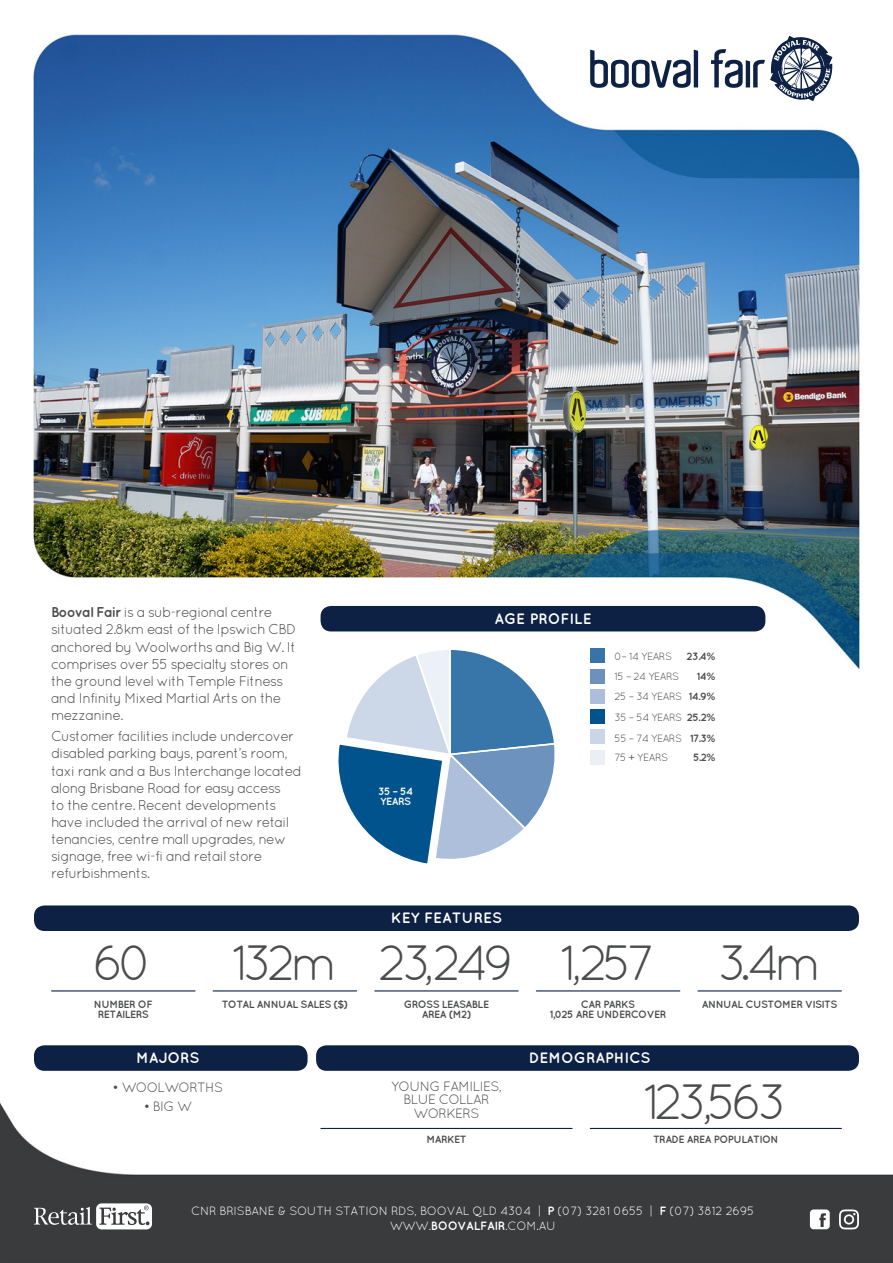
<style>
.page{position:relative;width:893px;height:1263px;background:#fff}
.page>*{position:absolute;margin:0;border:0;box-sizing:border-box;transform-origin:0 0}
.number{font:49.5px "Quicksand";letter-spacing:-.12em;color:#4b4c4d}
.sub{font:700 15px "Quicksand";color:#fff}
.intro{font:14.25px/17.1px "Quicksand";letter-spacing:-.06em;color:#4b4c4d}
.text{font:13.5px/13.5px "Quicksand";letter-spacing:-.05em;color:#4b4c4d;text-align:center}
.CENTRE_DETAILS{font:12px/15px "Quicksand";letter-spacing:-.025em;color:#fff;text-align:center}
.chart{font:700 10.5px/10.5px "Quicksand";letter-spacing:-.05em;color:#4b4c4d;text-align:center}
.chart-2{font:10.5px "Quicksand";letter-spacing:-.05em;color:#4b4c4d}
.chart_breakout_white{font:700 10.5px "Quicksand";letter-spacing:-.05em;color:#fff}
.s1{font-weight:700}
</style>
<div class="page">
<img style="left:0;top:34px;width:893px;height:1229px">
<div style="left:316px;top:1045px;width:543px;height:26px;background:#0c2144;border-radius:10px"></div>
<div style="left:34px;top:1045px;width:274px;height:26px;background:#0c2144;border-radius:10px"></div>
<div style="left:34px;top:905px;width:825px;height:26px;background:#0c2144;border-radius:10px"></div>
<div style="left:321px;top:606px;width:444px;height:25px;background:#0c2144;border-radius:10px"></div>
<hr style="left:52px;top:990px;width:143px;height:1px;background:#0c2144">
<hr style="left:321px;top:1128px;width:251px;height:1px;background:#0c2144">
<hr style="left:590px;top:1128px;width:251px;height:1px;background:#0c2144">
<hr style="left:213px;top:990px;width:144px;height:1px;background:#0c2144">
<hr style="left:375px;top:990px;width:143px;height:1px;background:#0c2144">
<hr style="left:536px;top:990px;width:144px;height:1px;background:#0c2144">
<hr style="left:698px;top:990px;width:143px;height:1px;background:#0c2144">
<div style="left:590px;top:648px;width:14px;height:15px;background:#3974a8"></div>
<div style="left:590px;top:669px;width:14px;height:15px;background:#6d91bd"></div>
<div style="left:590px;top:689px;width:14px;height:15px;background:#acbed9"></div>
<div style="left:590px;top:709px;width:14px;height:15px;background:#00538d"></div>
<div style="left:590px;top:729px;width:14px;height:15px;background:#cad5e7"></div>
<svg style="left:337px;top:648px;width:219px;height:217px"></svg>
<svg style="left:34px;top:1203px;width:118px;height:26px"></svg>
<div style="left:590px;top:750px;width:14px;height:15px;background:#eaeef5"></div>
<svg style="left:839px;top:1209px;width:20px;height:20px"></svg>
<svg style="left:810px;top:1209px;width:20px;height:20px"></svg>
<div style="left:564px;top:10px;width:287px;height:101px;background:#fff"></div>
<svg style="left:711px;top:36px;width:121px;height:65px"></svg>
<svg style="left:590px;top:50px;width:108px;height:38px"></svg>
<p class="intro" style="left:51px;top:604px;width:247px"><span class="s1">Booval Fair</span> is a sub-regional centre situated 2.8km east of the Ipswich CBD anchored by Woolworths and Big W. It comprises over 55 specialty stores on the ground level with Temple Fitness and Infinity Mixed Martial Arts on the mezzanine.</p>
<p class="intro" style="left:51px;top:728px;width:253px">Customer facilities include undercover disabled parking bays, parent’s room, taxi rank and a Bus Interchange located along Brisbane Road for easy access<br>to the centre. Recent developments have included the arrival of new retail tenancies, centre mall upgrades, new signage, free wi-fi and retail store refurbishments.</p>
<p class="chart_breakout_white" style="left:378px;top:785px;width:36px">35 – 54</p>
<p class="chart_breakout_white" style="left:380px;top:795px;width:32px">YEARS</p>
<p class="sub" style="left:494px;top:610px;width:99px">AGE PROFILE</p>
<p class="chart-2" style="left:615px;top:650px;width:59px">0– 14 YEARS</p>
<p class="chart" style="left:686px;top:651px;width:30px">23.4%</p>
<p class="chart-2" style="left:615px;top:671px;width:66px">15 – 24 YEARS</p>
<p class="chart" style="left:697px;top:671px;width:20px">14%</p>
<p class="chart-2" style="left:615px;top:690px;width:102px">25 – 34 YEARS <span class="s1">14.9%</span></p>
<p class="chart-2" style="left:615px;top:711px;width:102px">35 – 54 YEARS <span class="s1">25.2%</span></p>
<p class="chart-2" style="left:615px;top:732px;width:102px">55 – 74 YEARS <span class="s1">17.3%</span></p>
<p class="chart-2" style="left:615px;top:752px;width:55px">75 + YEARS</p>
<p class="chart" style="left:693px;top:752px;width:24px">5.2%</p>
<p class="sub" style="left:391px;top:909px;width:113px">KEY FEATURES</p>
<p class="number" style="left:93px;top:934px;width:62px">60</p>
<p class="number" style="left:232px;top:934px;width:107px">132m</p>
<p class="number" style="left:378px;top:934px;width:138px">23,249</p>
<p class="number" style="left:560px;top:934px;width:97px">1,257</p>
<p class="number" style="left:718px;top:934px;width:105px">3.4m</p>
<p class="chart" style="left:94px;top:998px;width:60px">NUMBER OF<br>RETAILERS</p>
<p class="chart" style="left:222px;top:998px;width:128px">TOTAL ANNUAL SALES ($)</p>
<p class="chart" style="left:404px;top:998px;width:87px">GROSS LEASABLE<br>AREA (M2)</p>
<p class="chart" style="left:550px;top:998px;width:118px">CAR PARKS<br>1,025 ARE UNDERCOVER</p>
<p class="chart" style="left:702px;top:998px;width:137px">ANNUAL CUSTOMER VISITS</p>
<p class="sub" style="left:136px;top:1049px;width:65px">MAJORS</p>
<p class="sub" style="left:529px;top:1049px;width:123px">DEMOGRAPHICS</p>
<p class="text" style="left:113px;top:1080px;width:112px">• WOOLWORTHS</p>
<p class="text" style="left:144px;top:1099px;width:50px">• BIG W</p>
<p class="text" style="left:391px;top:1079px;width:112px">YOUNG FAMILIES,</p>
<p class="text" style="left:403px;top:1092px;width:88px">BLUE COLLAR<br>WORKERS</p>
<p class="number" style="left:644px;top:1074px;width:145px">123,563</p>
<p class="chart" style="left:426px;top:1134px;width:42px">MARKET</p>
<p class="chart" style="left:653px;top:1134px;width:127px">TRADE AREA POPULATION</p>
<p class="CENTRE_DETAILS" style="left:191px;top:1203px;width:565px">CNR BRISBANE &amp; SOUTH STATION RDS, BOOVAL QLD 4304 | <span class="s1">P</span> (07) 3281 0655 | <span class="s1">F</span> (07) 3812 2695<br>WWW.<span class="s1">BOOVALFAIR</span>.COM.AU</p>
</div>
